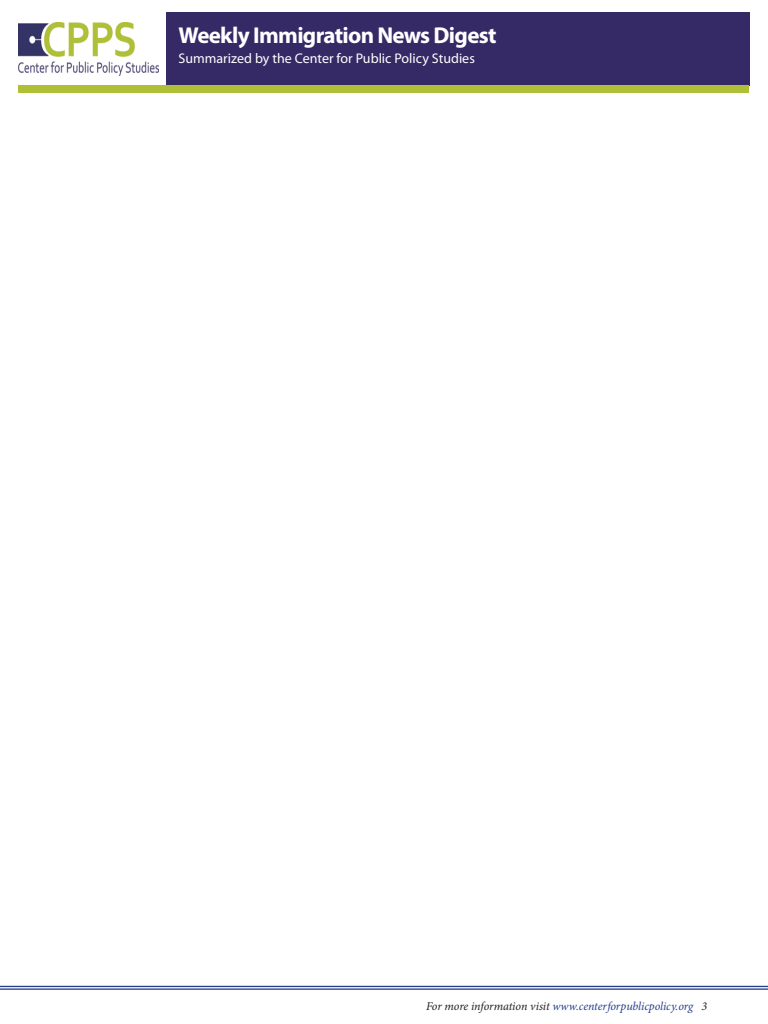
<style>
.page{position:relative;width:768px;height:1024px;background:#fff}
.page>*{position:absolute;margin:0;border:0;box-sizing:border-box;transform-origin:0 0}
.t1{font:700 23px "Myriad Pro";letter-spacing:-.03em;color:#fff}
.t2{font:14px "Myriad Pro";color:#fff}
.t3{font:italic 12px "Minion Pro";letter-spacing:-.01em;color:#253f8e}
.s1{color:#231f20}
</style>
<div class="page">
<hr style="left:0;top:986px;width:768px;height:1px;background:#253f8e">
<hr style="left:0;top:988px;width:768px;height:2px;background:#253f8e">
<div style="left:166px;top:12px;width:583px;height:73px;background:#352a66"></div>
<div style="left:19px;top:85px;width:730px;height:7px;background:#b0c036"></div>
<img style="left:19px;top:22px;width:139px;height:53px">
<h1 class="t1" style="left:179px;top:21px;width:319px">Weekly Immigration News Digest</h1>
<p class="t2" style="left:179px;top:50px;width:298px">Summarized by the Center for Public Policy Studies</p>
<p class="t3" style="left:426px;top:998px;width:283px"><span class="s1">For more information visit</span> www.centerforpublicpolicy.org <span class="s1">3</span></p>
</div>
